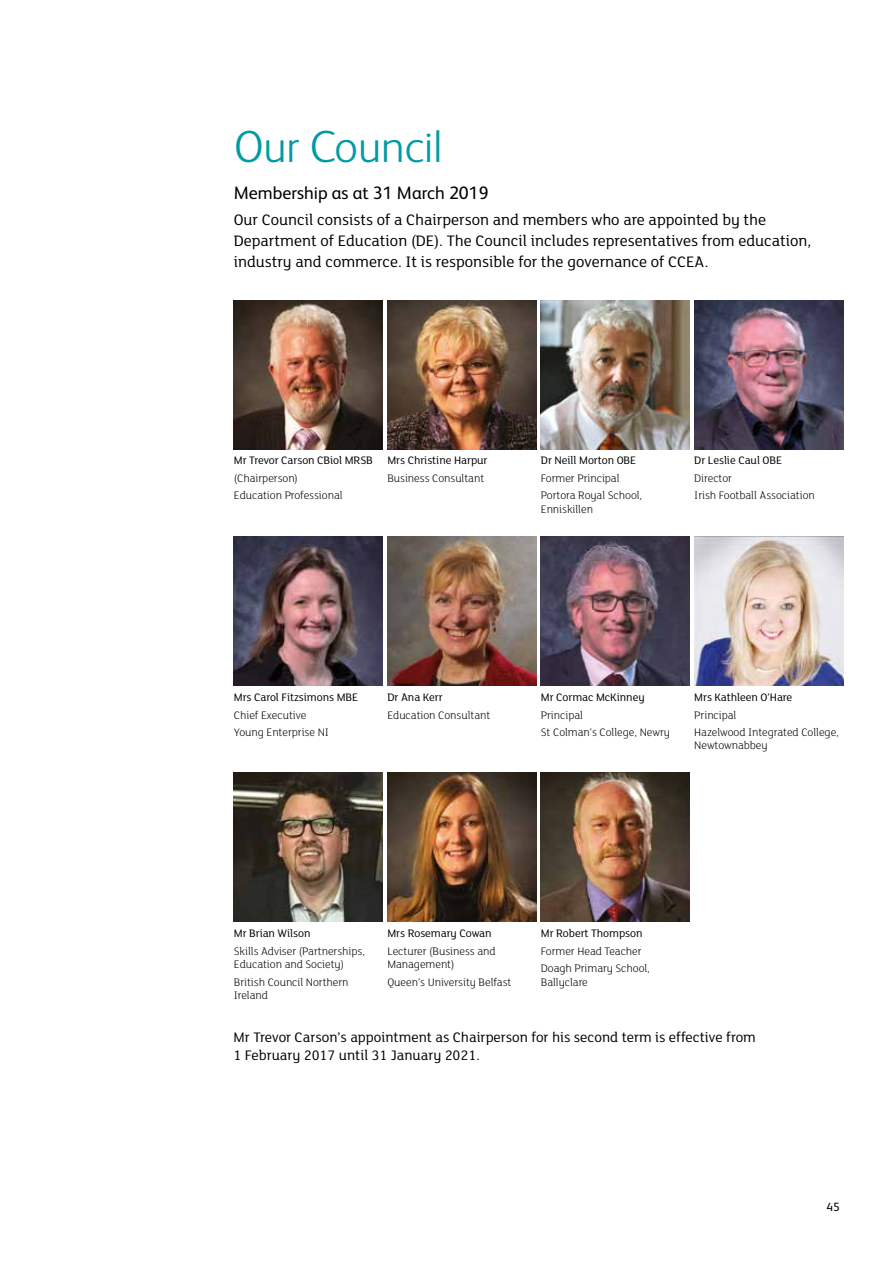
<style>
.page{position:relative;width:893px;height:1263px;background:#fff}
.page>*{position:absolute;margin:0;border:0;box-sizing:border-box;transform-origin:0 0}
.t1{font:300 45px "FS Albert";color:#009ba4}
.t2{font:18px "FS Albert";color:#000}
.t3{font:16.5px/21px "FS Lola";color:#000}
.t4{font:15px/18px "FS Lola";color:#000}
.t5{font:12px "FS Albert";color:#000}
.t6{font:300 11.85px/17.4px "FS Lola";letter-spacing:-.005em;color:#000}
.t7{font:11.85px "FS Lola";letter-spacing:-.005em;color:#000}
</style>
<div class="page">
<img style="left:541px;top:537px;width:149px;height:149px">
<img style="left:694px;top:301px;width:149px;height:149px">
<img style="left:234px;top:537px;width:149px;height:149px">
<img style="left:694px;top:537px;width:149px;height:149px">
<img style="left:234px;top:301px;width:149px;height:149px">
<img style="left:234px;top:772px;width:149px;height:149px">
<img style="left:387px;top:537px;width:149px;height:149px">
<img style="left:387px;top:772px;width:149px;height:149px">
<img style="left:541px;top:772px;width:149px;height:149px">
<img style="left:387px;top:301px;width:149px;height:149px">
<img style="left:541px;top:301px;width:149px;height:149px">
<h1 class="t1" style="left:234px;top:117px;width:210px">Our Council</h1>
<h2 class="t2" style="left:234px;top:181px;width:256px">Membership as at 31 March 2019</h2>
<h3 class="t3" style="left:234px;top:208px;width:579px">Our Council consists of a Chairperson and members who are appointed by the<br>Department of Education (DE). The Council includes representatives from education, industry and commerce. It is responsible for the governance of CCEA.</h3>
<p class="t7" style="left:234px;top:453px;width:141px">Mr Trevor Carson CBiol MRSB</p>
<p class="t6" style="left:234px;top:469px;width:110px">(Chairperson)<br>Education Professional</p>
<p class="t7" style="left:387px;top:453px;width:102px">Mrs Christine Harpur</p>
<p class="t6" style="left:387px;top:469px;width:98px">Business Consultant</p>
<p class="t7" style="left:541px;top:453px;width:97px">Dr Neill Morton OBE</p>
<p class="t6" style="left:541px;top:469px;width:103px">Former Principal<br>Portora Royal School,</p>
<p class="t6" style="left:541px;top:500px;width:54px">Enniskillen</p>
<p class="t7" style="left:694px;top:453px;width:89px">Dr Leslie Caul OBE</p>
<p class="t6" style="left:694px;top:469px;width:122px">Director<br>Irish Football Association</p>
<p class="t7" style="left:234px;top:689px;width:126px">Mrs Carol Fitzsimons MBE</p>
<p class="t6" style="left:234px;top:706px;width:97px">Chief Executive<br>Young Enterprise NI</p>
<p class="t7" style="left:387px;top:689px;width:57px">Dr Ana Kerr</p>
<p class="t6" style="left:387px;top:706px;width:104px">Education Consultant</p>
<p class="t7" style="left:541px;top:689px;width:105px">Mr Cormac McKinney</p>
<p class="t6" style="left:541px;top:706px;width:130px">Principal<br>St Colman’s College, Newry</p>
<p class="t7" style="left:694px;top:689px;width:100px">Mrs Kathleen O’Hare</p>
<p class="t6" style="left:694px;top:706px;width:146px">Principal<br>Hazelwood Integrated College,</p>
<p class="t6" style="left:694px;top:736px;width:75px">Newtownabbey</p>
<p class="t7" style="left:234px;top:926px;width:78px">Mr Brian Wilson</p>
<p class="t6" style="left:234px;top:944px;width:133px;line-height:13.2px">Skills Adviser (Partnerships,<br>Education and Society)</p>
<p class="t6" style="left:234px;top:975px;width:116px;line-height:13.2px">British Council Northern<br>Ireland</p>
<p class="t7" style="left:387px;top:926px;width:106px">Mrs Rosemary Cowan</p>
<p class="t6" style="left:387px;top:944px;width:110px;line-height:13.2px">Lecturer (Business and<br>Management)</p>
<p class="t6" style="left:387px;top:972px;width:126px">Queen’s University Belfast</p>
<p class="t7" style="left:541px;top:926px;width:103px">Mr Robert Thompson</p>
<p class="t6" style="left:541px;top:942px;width:111px">Former Head Teacher<br>Doagh Primary School,</p>
<p class="t6" style="left:541px;top:972px;width:48px">Ballyclare</p>
<p class="t4" style="left:234px;top:1028px;width:524px">Mr Trevor Carson’s appointment as Chairperson for his second term is effective from<br>1 February 2017 until 31 January 2021.</p>
<p class="t5" style="left:827px;top:1198px;width:15px">45</p>
</div>
